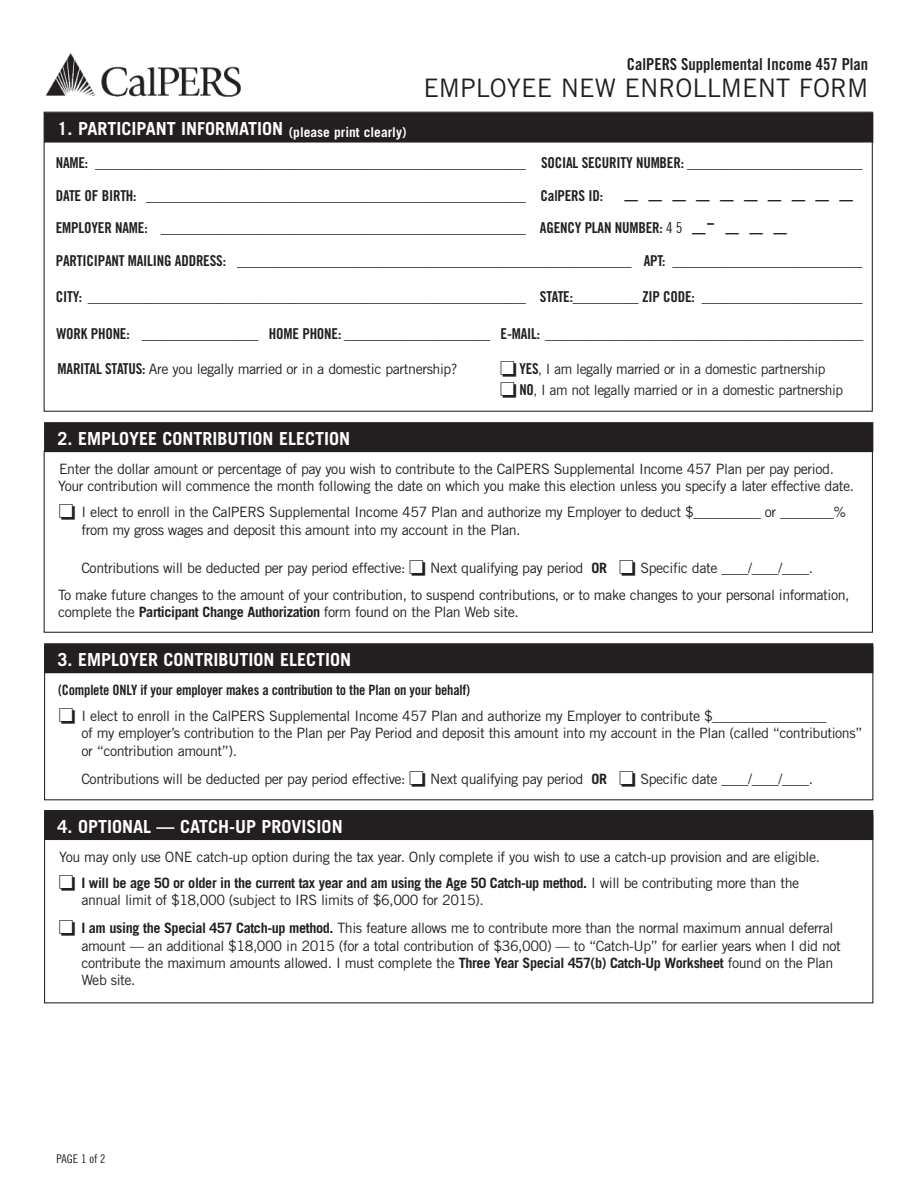
<style>
.page{position:relative;width:918px;height:1188px;background:#fff}
.page>*{position:absolute;margin:0;border:0;box-sizing:border-box;transform-origin:0 0}
.t1{font:25.5px "Trade Gothic";color:#231f20}
.t2{font:700 18px "Trade Gothic";color:#fff}
.t3{font:16.5px "Trade Gothic Bold Cond Twenty";color:#231f20}
.t4{font:15px/31.5px "Trade Gothic Bold Cond Twenty";letter-spacing:-.015em;color:#231f20}
.t5{font:14.25px/17.2px "Trade Gothic";letter-spacing:-.03em;color:#231f20}
.t6{font:14.25px "Trade Gothic Bold Cond Twenty";letter-spacing:-.015em;color:#231f20}
.t7{font:12px "Trade Gothic Cond Eighteen";color:#231f20}
.s1{font-family:"Trade Gothic Cond Eighteen"}
.s2{font-family:"Trade Gothic";font-size:27px}
.s3{font-family:"Trade Gothic"}
.s4{font-family:"Trade Gothic Bold Cond Twenty";font-size:15px}
.s5{font-family:"Trade Gothic Cond Eighteen";font-size:15px}
.s6{font-family:"Helvetica";font-weight:400;color:#231f20}
.s7{font-weight:700}
</style>
<div class="page">
<div style="left:44px;top:451px;width:829px;height:182px;border:1px solid #231f20"></div>
<div style="left:44px;top:113px;width:829px;height:30px;background:#231f20"></div>
<div style="left:44px;top:422px;width:829px;height:30px;background:#231f20"></div>
<div style="left:44px;top:643px;width:829px;height:30px;background:#231f20"></div>
<div style="left:44px;top:810px;width:829px;height:30px;background:#231f20"></div>
<img style="left:45px;top:53px;width:196px;height:44px">
<p class="t3" style="left:627px;top:58px;width:243px">CalPERS Supplemental Income 457 Plan</p>
<h1 class="t1" style="left:423px;top:78px;width:446px">EMPLOYEE NEW ENROLLMENT FORM</h1>
<p class="t2" style="left:58px;top:122px;width:350px">1. PARTICIPANT INFORMATION <sub>(please</sub> <sub>print</sub> <sub>clearly)</sub></p>
<p class="t4" style="left:56px;top:148px;width:808px">NAME: ___________________________________________________________ SOCIAL SECURITY NUMBER: ________________________</p>
<p class="t4" style="left:56px;top:181px;width:799px">DATE OF BIRTH: ____________________________________________________ CalPERS ID: <sup>_</sup> <sup>_</sup> <sup>_</sup> <sup>_</sup> <sup>_</sup> <sup>_</sup> <sup>_</sup> <sup>_</sup> <sup>_</sup> <sup>_<br></sup>EMPLOYER NAME: __________________________________________________ AGENCY PLAN NUMBER: <span class="s1">4 5</span> <span class="s2">_- _ _ _</span></p>
<p class="t4" style="left:56px;top:246px;width:808px">PARTICIPANT MAILING ADDRESS: ______________________________________________________ APT: __________________________</p>
<p class="t4" style="left:56px;top:282px;width:808px">CITY: ____________________________________________________________ STATE:_________ ZIP CODE: ______________________</p>
<p class="t4" style="left:56px;top:319px;width:809px">WORK PHONE: ________________ HOME PHONE: ____________________ E-MAIL: <span class="s3">____________________________________________</span></p>
<p class="t5" style="left:58px;top:361px;width:401px"><span class="s4">MARITAL STATUS:</span> Are you legally married or in a domestic partnership?</p>
<p class="t5" style="left:519px;top:359px;width:325px;line-height:21px"><span class="s4">YES</span><span class="s5">,</span> I am legally married or in a domestic partnership<br><span class="s4">NO</span><span class="s5">,</span> I am not legally married or in a domestic partnership</p>
<p class="t2" style="left:50px;top:432px;width:302px"><span class="s6">el</span>2. EMPLOYEE CONTRIBUTION ELECTION</p>
<p class="t5" style="left:58px;top:461px;width:798px">Enter the dollar amount or percentage of pay you wish to contribute to the CalPERS Supplemental Income 457 Plan per pay period.<br>Your contribution will commence the month following the date on which you make this election unless you specify a later effective date.</p>
<p class="t5" style="left:81px;top:505px;width:766px">I elect to enroll in the CalPERS Supplemental Income 457 Plan and authorize my Employer to deduct $__________ or ________% from my gross wages and deposit this amount into my account in the Plan.</p>
<p class="t5" style="left:81px;top:561px;width:326px">Contributions will be deducted per pay period effective:</p>
<p class="t5" style="left:430px;top:561px;width:178px">Next qualifying pay period <span class="s7">OR</span></p>
<p class="t5" style="left:58px;top:557px;width:793px;line-height:26.2px;text-indent:582px">Specific date ____/____/____.<br>To make future changes to the amount of your contribution, to suspend contributions, or to make changes to your personal information,</p>
<p class="t5" style="left:58px;top:605px;width:462px">complete the <span class="s7">Participant Change Authorization</span> form found on the Plan Web site.</p>
<p class="t2" style="left:50px;top:653px;width:303px"><span class="s6">el</span>3. EMPLOYER CONTRIBUTION ELECTION</p>
<p class="t6" style="left:58px;top:685px;width:414px">(Complete ONLY if your employer makes a contribution to the Plan on your behalf)</p>
<p class="t5" style="left:81px;top:709px;width:783px">I elect to enroll in the CalPERS Supplemental Income 457 Plan and authorize my Employer to contribute $_________________<br>of my employer’s contribution to the Plan per Pay Period and deposit this amount into my account in the Plan (called “contributions” or “contribution amount”).</p>
<p class="t5" style="left:81px;top:771px;width:326px">Contributions will be deducted per pay period effective:</p>
<p class="t5" style="left:430px;top:771px;width:178px">Next qualifying pay period <span class="s7">OR</span></p>
<p class="t5" style="left:640px;top:771px;width:174px">Specific date ____/____/____.</p>
<p class="t2" style="left:44px;top:820px;width:300px"><span class="s6">l</span> 4. OPTIONAL — CATCH-UP PROVISION</p>
<p class="t5" style="left:59px;top:845px;width:763px;line-height:26.2px;text-align:center">You may only use ONE catch-up option during the tax year. Only complete if you wish to use a catch-up provision and are eligible.<br><span class="s7">I will be age 50 or older in the current tax year and am using the Age 50 Catch-up method.</span> I will be contributing more than the</p>
<p class="t5" style="left:81px;top:887px;width:754px;line-height:28px">annual limit of $18,000 (subject to IRS limits of $6,000 for 2015).<br><span class="s7">I am using the Special 457 Catch-up method.</span> This feature allows me to contribute more than the normal maximum annual deferral</p>
<p class="t5" style="left:81px;top:938px;width:761px">amount — an additional $18,000 in 2015 (for a total contribution of $36,000) — to “Catch-Up” for earlier years when I did not contribute the maximum amounts allowed. I must complete the <span class="s7">Three Year Special 457(b) Catch-Up Worksheet</span> found on the Plan<br>Web site.</p>
<p class="t7" style="left:56px;top:1154px;width:51px">PAGE 1 of 2</p>
</div>
